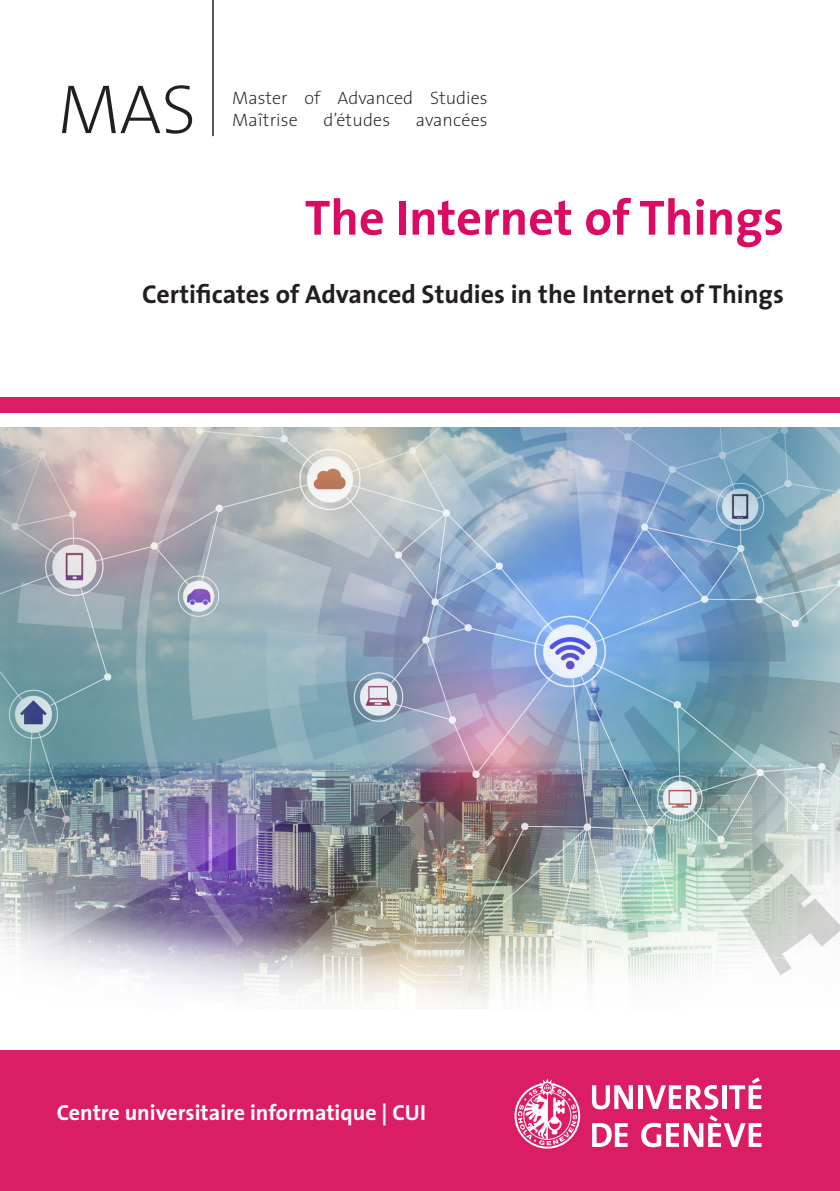
<style>
.page{position:relative;width:840px;height:1191px;background:#fff}
.page>*{position:absolute;margin:0;border:0;box-sizing:border-box;transform-origin:0 0}
.t1{font:200 70px "The Sans";color:#231f20}
.t2{font:700 50px "The Sans";color:#db0a62}
.t3{font:700 26px "The Sans";color:#231f20}
.t4{font:700 22px "The Sans";color:#fff}
.t5{font:200 18px "The Sans";color:#231f20}
</style>
<div class="page">
<hr style="left:212px;top:0;width:1px;height:136px;background:#231f20">
<div style="left:0;top:397px;width:839px;height:15px;background:#da1d64"></div>
<div style="left:0;top:1050px;width:839px;height:141px;background:#da1d64"></div>
<svg style="left:514px;top:1078px;width:66px;height:70px"></svg>
<svg style="left:591px;top:1085px;width:41px;height:24px"></svg>
<div style="left:637px;top:1085px;width:5px;height:24px;background:#fff"></div>
<svg style="left:645px;top:1085px;width:73px;height:24px"></svg>
<svg style="left:722px;top:1085px;width:3px;height:24px"></svg>
<svg style="left:729px;top:1077px;width:32px;height:32px"></svg>
<svg style="left:592px;top:1123px;width:35px;height:24px"></svg>
<svg style="left:641px;top:1115px;width:120px;height:32px"></svg>
<img style="left:0;top:427px;width:839px;height:582px">
<p class="t1" style="left:57px;top:52px;width:140px">MAS</p>
<p class="t5" style="left:232px;top:83px;width:257px">Master of Advanced Studies</p>
<p class="t5" style="left:232px;top:105px;width:67px">Maîtrise</p>
<p class="t5" style="left:323px;top:105px;width:68px">d’études</p>
<p class="t5" style="left:415px;top:105px;width:73px">avancées</p>
<p class="t2" style="left:305px;top:176px;width:480px">The Internet of Things</p>
<p class="t3" style="left:142px;top:272px;width:643px">Certificates of Advanced Studies in the Internet of Things</p>
<p class="t4" style="left:57px;top:1094px;width:370px">Centre universitaire informatique | CUI</p>
</div>
